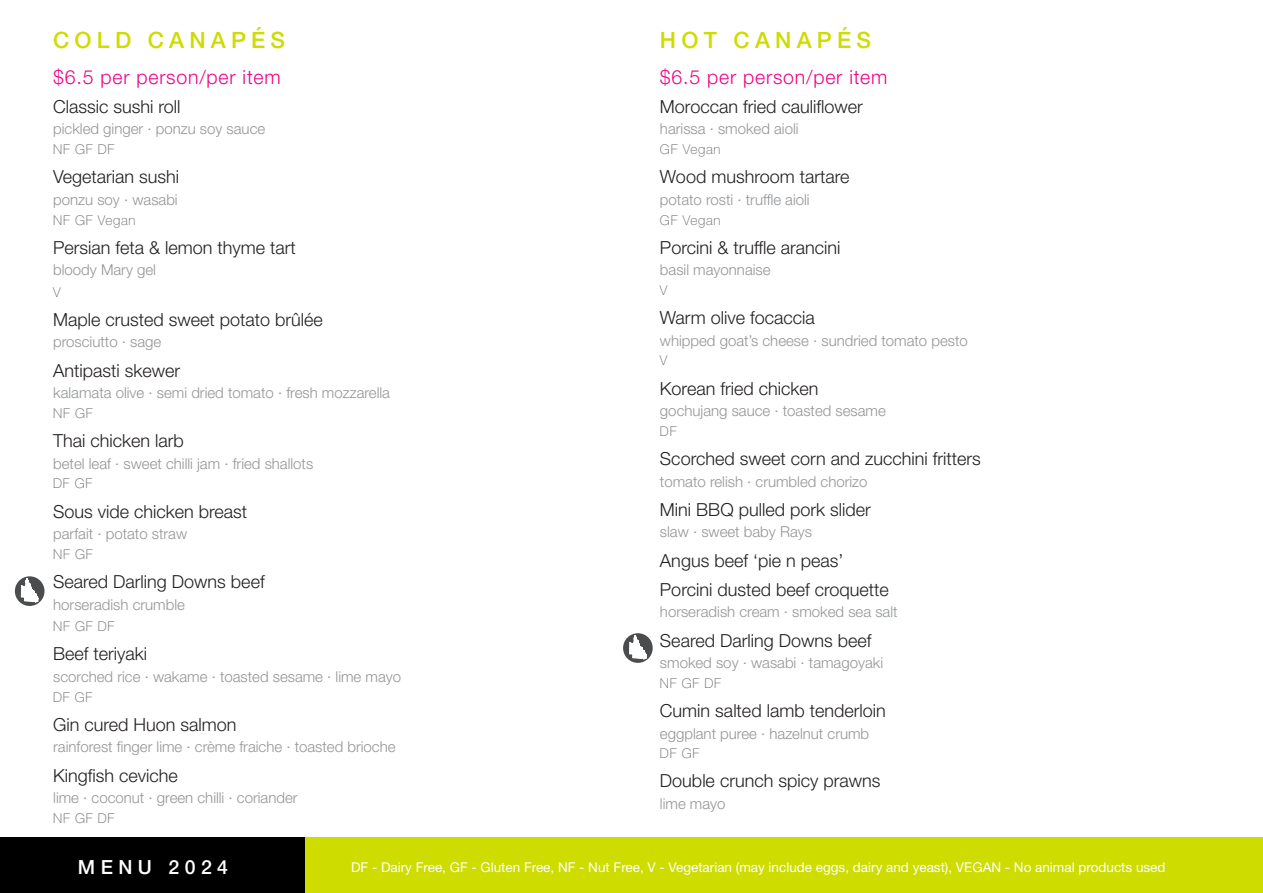
<style>
.page{position:relative;width:1263px;height:893px;background:#fff}
.page>*{position:absolute;margin:0;border:0;box-sizing:border-box;transform-origin:0 0}
.Kreon-Light-List{font:500 22.5px "Helvetica Neue LT Std";letter-spacing:.23em;color:#cedc00}
.Kreon-Light-List-2{font:300 19.5px "Helvetica Neue LT Std";letter-spacing:.04em;color:#ed028a}
.t1{font:500 19.5px "Helvetica Neue LT Std";letter-spacing:.28em;color:#fff}
.Kreon-Light-List-3{font:300 18px "Helvetica Neue LT Std";color:#231f20}
.Kreon-Light-List-4{font:300 15px "Helvetica Neue LT Std";color:#939598}
.Kreon-Light-List-5{font:13.5px "Helvetica Neue LT Std";color:#fff}
.Kreon-Light-List-6{font:100 13.5px "Helvetica Neue LT Std";letter-spacing:.05em;color:#636366}
</style>
<div class="page">
<div style="left:0;top:838px;width:306px;height:55px;background:#000"></div>
<div style="left:306px;top:838px;width:957px;height:55px;background:#cedc00"></div>
<svg style="left:15px;top:576px;width:30px;height:30px"></svg>
<svg style="left:21px;top:577px;width:17px;height:26px"></svg>
<svg style="left:623px;top:633px;width:30px;height:30px"></svg>
<svg style="left:629px;top:634px;width:17px;height:26px"></svg>
<p class="Kreon-Light-List" style="left:53px;top:27px;width:233px">COLD CANAPÉS</p>
<p class="Kreon-Light-List-2" style="left:53px;top:65px;width:229px">$6.5 per person/per item</p>
<p class="Kreon-Light-List-3" style="left:53px;top:95px;width:129px">Classic sushi roll</p>
<p class="Kreon-Light-List-4" style="left:53px;top:120px;width:214px">pickled ginger ∙ ponzu soy sauce</p>
<p class="Kreon-Light-List-6" style="left:53px;top:141px;width:63px">NF GF DF</p>
<p class="Kreon-Light-List-3" style="left:53px;top:166px;width:128px">Vegetarian sushi</p>
<p class="Kreon-Light-List-4" style="left:53px;top:190px;width:126px">ponzu soy ∙ wasabi</p>
<p class="Kreon-Light-List-6" style="left:53px;top:212px;width:84px">NF GF Vegan</p>
<p class="Kreon-Light-List-3" style="left:53px;top:236px;width:244px">Persian feta &amp; lemon thyme tart</p>
<p class="Kreon-Light-List-4" style="left:53px;top:261px;width:104px">bloody Mary gel</p>
<p class="Kreon-Light-List-6" style="left:53px;top:284px;width:9px">V</p>
<p class="Kreon-Light-List-3" style="left:53px;top:308px;width:271px">Maple crusted sweet potato brûlée</p>
<p class="Kreon-Light-List-4" style="left:53px;top:333px;width:110px">prosciutto ∙ sage</p>
<p class="Kreon-Light-List-3" style="left:53px;top:359px;width:129px">Antipasti skewer</p>
<p class="Kreon-Light-List-4" style="left:53px;top:384px;width:338px">kalamata olive ∙ semi dried tomato ∙ fresh mozzarella</p>
<p class="Kreon-Light-List-6" style="left:53px;top:405px;width:41px">NF GF</p>
<p class="Kreon-Light-List-3" style="left:53px;top:430px;width:132px">Thai chicken larb</p>
<p class="Kreon-Light-List-4" style="left:53px;top:454px;width:262px">betel leaf ∙ sweet chilli jam ∙ fried shallots</p>
<p class="Kreon-Light-List-6" style="left:53px;top:476px;width:41px">DF GF</p>
<p class="Kreon-Light-List-3" style="left:53px;top:500px;width:196px">Sous vide chicken breast</p>
<p class="Kreon-Light-List-4" style="left:53px;top:525px;width:135px">parfait ∙ potato straw</p>
<p class="Kreon-Light-List-6" style="left:53px;top:546px;width:41px">NF GF</p>
<p class="Kreon-Light-List-3" style="left:53px;top:571px;width:213px">Seared Darling Downs beef</p>
<p class="Kreon-Light-List-4" style="left:53px;top:595px;width:133px">horseradish crumble</p>
<p class="Kreon-Light-List-6" style="left:53px;top:619px;width:63px">NF GF DF</p>
<p class="Kreon-Light-List-3" style="left:53px;top:643px;width:96px">Beef teriyaki</p>
<p class="Kreon-Light-List-4" style="left:53px;top:667px;width:349px">scorched rice ∙ wakame ∙ toasted sesame ∙ lime mayo</p>
<p class="Kreon-Light-List-6" style="left:53px;top:689px;width:41px">DF GF</p>
<p class="Kreon-Light-List-3" style="left:53px;top:713px;width:185px">Gin cured Huon salmon</p>
<p class="Kreon-Light-List-4" style="left:53px;top:738px;width:344px">rainforest finger lime ∙ crème fraiche ∙ toasted brioche</p>
<p class="Kreon-Light-List-3" style="left:53px;top:764px;width:126px">Kingfish ceviche</p>
<p class="Kreon-Light-List-4" style="left:53px;top:788px;width:246px">lime ∙ coconut ∙ green chilli ∙ coriander</p>
<p class="Kreon-Light-List-6" style="left:53px;top:810px;width:63px">NF GF DF</p>
<p class="Kreon-Light-List" style="left:660px;top:27px;width:212px">HOT CANAPÉS</p>
<p class="Kreon-Light-List-2" style="left:660px;top:65px;width:229px">$6.5 per person/per item</p>
<p class="Kreon-Light-List-3" style="left:660px;top:95px;width:204px">Moroccan fried cauliflower</p>
<p class="Kreon-Light-List-4" style="left:660px;top:120px;width:140px">harissa ∙ smoked aioli</p>
<p class="Kreon-Light-List-6" style="left:660px;top:141px;width:62px">GF Vegan</p>
<p class="Kreon-Light-List-3" style="left:660px;top:166px;width:191px">Wood mushroom tartare</p>
<p class="Kreon-Light-List-4" style="left:660px;top:190px;width:151px">potato rosti ∙ truffle aioli</p>
<p class="Kreon-Light-List-6" style="left:660px;top:212px;width:62px">GF Vegan</p>
<p class="Kreon-Light-List-3" style="left:660px;top:236px;width:182px">Porcini &amp; truffle arancini</p>
<p class="Kreon-Light-List-4" style="left:660px;top:261px;width:112px">basil mayonnaise</p>
<p class="Kreon-Light-List-6" style="left:660px;top:282px;width:9px">V</p>
<p class="Kreon-Light-List-3" style="left:660px;top:307px;width:156px">Warm olive focaccia</p>
<p class="Kreon-Light-List-4" style="left:660px;top:331px;width:309px">whipped goat’s cheese ∙ sundried tomato pesto</p>
<p class="Kreon-Light-List-6" style="left:660px;top:353px;width:9px">V</p>
<p class="Kreon-Light-List-3" style="left:660px;top:377px;width:160px">Korean fried chicken</p>
<p class="Kreon-Light-List-4" style="left:660px;top:402px;width:227px">gochujang sauce ∙ toasted sesame</p>
<p class="Kreon-Light-List-6" style="left:660px;top:423px;width:18px">DF</p>
<p class="Kreon-Light-List-3" style="left:660px;top:448px;width:322px">Scorched sweet corn and zucchini fritters</p>
<p class="Kreon-Light-List-4" style="left:660px;top:472px;width:209px">tomato relish ∙ crumbled chorizo</p>
<p class="Kreon-Light-List-3" style="left:660px;top:498px;width:212px">Mini BBQ pulled pork slider</p>
<p class="Kreon-Light-List-4" style="left:660px;top:523px;width:153px">slaw ∙ sweet baby Rays</p>
<p class="Kreon-Light-List-3" style="left:660px;top:549px;width:185px">Angus beef ‘pie n peas’</p>
<p class="Kreon-Light-List-3" style="left:660px;top:578px;width:230px">Porcini dusted beef croquette</p>
<p class="Kreon-Light-List-4" style="left:660px;top:603px;width:239px">horseradish cream ∙ smoked sea salt</p>
<p class="Kreon-Light-List-3" style="left:660px;top:629px;width:213px">Seared Darling Downs beef</p>
<p class="Kreon-Light-List-4" style="left:660px;top:653px;width:225px">smoked soy ∙ wasabi ∙ tamagoyaki</p>
<p class="Kreon-Light-List-6" style="left:660px;top:675px;width:63px">NF GF DF</p>
<p class="Kreon-Light-List-3" style="left:660px;top:700px;width:227px">Cumin salted lamb tenderloin</p>
<p class="Kreon-Light-List-4" style="left:660px;top:724px;width:211px">eggplant puree ∙ hazelnut crumb</p>
<p class="Kreon-Light-List-6" style="left:660px;top:746px;width:41px">DF GF</p>
<p class="Kreon-Light-List-3" style="left:660px;top:770px;width:222px">Double crunch spicy prawns</p>
<p class="Kreon-Light-List-4" style="left:660px;top:794px;width:67px">lime mayo</p>
<h2 class="t1" style="left:78px;top:856px;width:152px">MENU 2024</h2>
<p class="Kreon-Light-List-5" style="left:351px;top:859px;width:816px">DF - Dairy Free, GF - Gluten Free, NF - Nut Free, V - Vegetarian (may include eggs, dairy and yeast), VEGAN - No animal products used</p>
</div>
